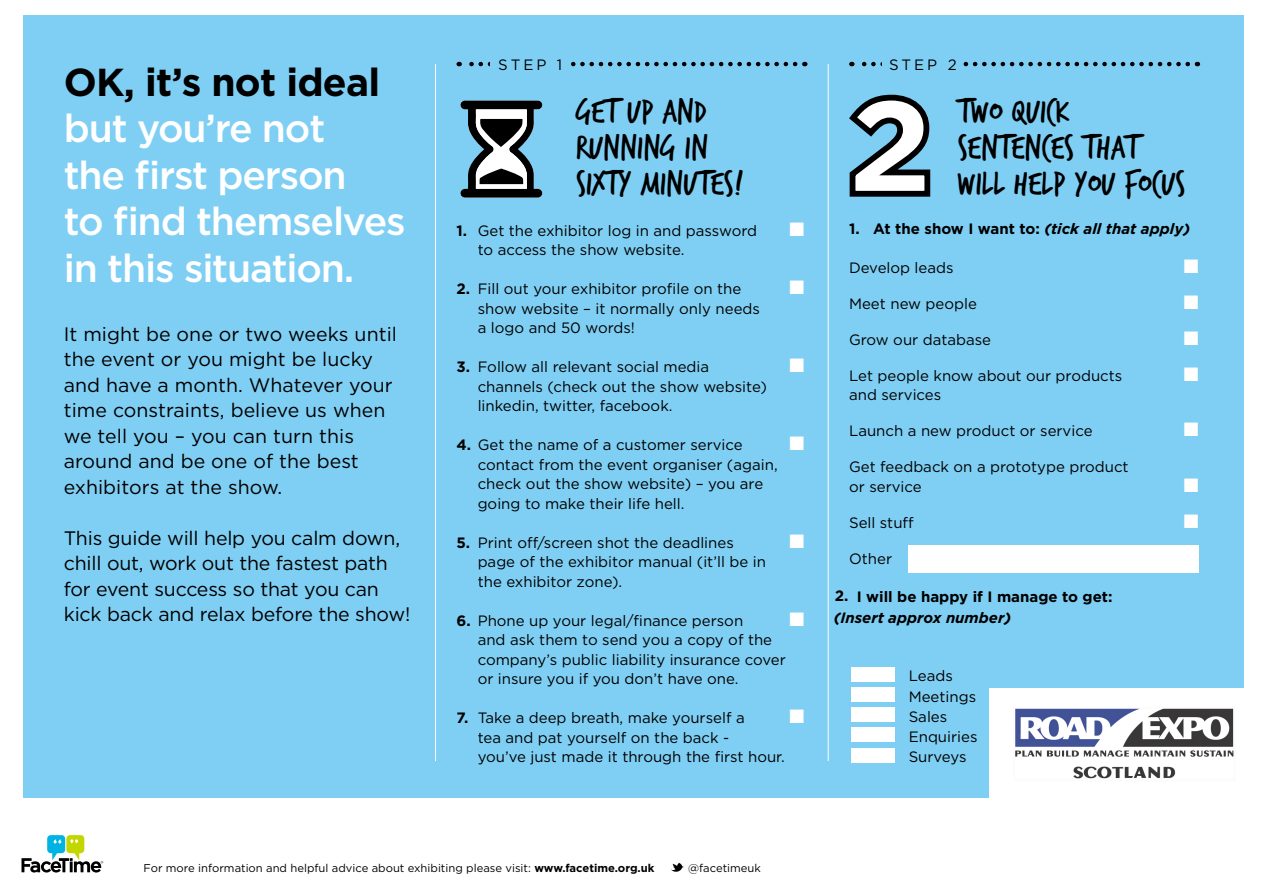
<style>
.page{position:relative;width:1263px;height:893px;background:#fff}
.page>*{position:absolute;margin:0;border:0;box-sizing:border-box;transform-origin:0 0}
.t1{font:500 39px/46.5px "Gotham HTF";letter-spacing:-.03em;color:#fff}
.t2{font:36px/36px "Trash Hand";color:#000}
.t3{font:19.5px/25.5px "Gotham HTF";letter-spacing:-.01em;color:#000}
.t4{font:19.5px "Zapf Dingbats ITC";color:#fff}
.t5{font:15px/19.5px "Gotham HTF";color:#000}
.t6{font:700 15px/20.7px "Gotham HTF";color:#000}
.t7{font:11.25px "Gotham HTF";color:#000}
.s1{font-weight:700;color:#000}
.s2{font-weight:700}
.s3{font-style:italic}
.s4{color:#fff}
</style>
<div class="page">
<svg style="left:22px;top:835px;width:81px;height:37px"></svg>
<svg style="left:671px;top:863px;width:13px;height:9px"></svg>
<div style="left:24px;top:15px;width:1220px;height:783px;background:#7fcff4"></div>
<div style="left:909px;top:545px;width:290px;height:28px;background:#fff"></div>
<svg style="left:459px;top:62px;width:336px;height:4px"></svg>
<svg style="left:851px;top:62px;width:337px;height:4px"></svg>
<div style="left:490px;top:50px;width:81px;height:28px;background:#7fcff4"></div>
<div style="left:882px;top:50px;width:81px;height:28px;background:#7fcff4"></div>
<hr style="left:828px;top:64px;width:1px;height:697px;background:#fff">
<hr style="left:435px;top:64px;width:1px;height:697px;background:#fff">
<svg style="left:460px;top:101px;width:83px;height:97px"></svg>
<svg style="left:849px;top:94px;width:82px;height:103px"></svg>
<img style="left:989px;top:688px;width:255px;height:110px">
<p class="t1" style="left:64px;top:58px;width:343px"><span class="s1">OK, it’s not ideal </span>but you’re not<br>the first person<br>to find themselves in this situation.</p>
<p class="t3" style="left:64px;top:321px;width:335px">It might be one or two weeks until the event or you might be lucky and have a month. Whatever your time constraints, believe us when we tell you – you can turn this around and be one of the best exhibitors at the show.</p>
<p class="t3" style="left:64px;top:525px;width:348px">This guide will help you calm down, chill out, work out the fastest path for event success so that you can kick back and relax before the show!</p>
<p class="t5" style="left:498px;top:55px;width:66px">STEP 1</p>
<p class="t5" style="left:889px;top:55px;width:69px">STEP 2</p>
<p class="t2" style="left:576px;top:95px;width:169px">GET UP AND<br>RUNNING IN<br>SIXTY MINUTES!</p>
<p class="t2" style="left:958px;top:95px;width:229px">TWO QUICK<br>SENTENCES THAT<br>WILL HELP YOU FOCUS</p>
<p class="t5" style="left:456px;top:221px;width:302px"><span class="s2">1.</span> Get the exhibitor log in and password</p>
<p class="t4" style="left:790px;top:220px;width:16px">■</p>
<p class="t5" style="left:478px;top:240px;width:208px">to access the show website.</p>
<p class="t5" style="left:456px;top:279px;width:286px"><span class="s2">2.</span> Fill out your exhibitor profile on the</p>
<p class="t4" style="left:790px;top:279px;width:16px">■</p>
<p class="t5" style="left:478px;top:299px;width:284px">show website – it normally only needs a logo and 50 words!</p>
<p class="t5" style="left:456px;top:357px;width:254px"><span class="s2">3.</span> Follow all relevant social media</p>
<p class="t4" style="left:790px;top:357px;width:16px">■</p>
<p class="t5" style="left:478px;top:377px;width:291px">channels (check out the show website) linkedin, twitter, facebook.</p>
<p class="t5" style="left:456px;top:435px;width:288px"><span class="s2">4.</span> Get the name of a customer service</p>
<p class="t4" style="left:790px;top:435px;width:16px">■</p>
<p class="t5" style="left:478px;top:455px;width:301px">contact from the event organiser (again, check out the show website) – you are going to make their life hell.</p>
<p class="t5" style="left:456px;top:533px;width:279px"><span class="s2">5.</span> Print off/screen shot the deadlines</p>
<p class="t4" style="left:790px;top:532px;width:16px">■</p>
<p class="t5" style="left:478px;top:552px;width:290px">page of the exhibitor manual (it’ll be in the exhibitor zone).</p>
<p class="t5" style="left:456px;top:611px;width:288px"><span class="s2">6.</span> Phone up your legal/finance person</p>
<p class="t4" style="left:790px;top:610px;width:16px">■</p>
<p class="t5" style="left:478px;top:630px;width:310px">and ask them to send you a copy of the company’s public liability insurance cover or insure you if you don’t have one.</p>
<p class="t5" style="left:456px;top:708px;width:290px"><span class="s2">7.</span> Take a deep breath, make yourself a</p>
<p class="t4" style="left:790px;top:708px;width:16px">■</p>
<p class="t5" style="left:478px;top:728px;width:308px">tea and pat yourself on the back -<br>you’ve just made it through the first hour.</p>
<p class="t6" style="left:849px;top:218px;width:342px">1. At the show I want to: <span class="s3">(tick all that apply)</span></p>
<p class="t5" style="left:849px;top:257px;width:106px">Develop leads</p>
<p class="t4" style="left:1184px;top:257px;width:16px">■</p>
<p class="t5" style="left:849px;top:293px;width:129px">Meet new people</p>
<p class="t4" style="left:1184px;top:293px;width:16px">■</p>
<p class="t5" style="left:849px;top:329px;width:144px">Grow our database</p>
<p class="t4" style="left:1184px;top:329px;width:16px">■</p>
<p class="t5" style="left:849px;top:365px;width:275px">Let people know about our products</p>
<p class="t4" style="left:1184px;top:365px;width:16px">■</p>
<p class="t5" style="left:849px;top:385px;width:94px">and services</p>
<p class="t5" style="left:849px;top:421px;width:245px">Launch a new product or service</p>
<p class="t4" style="left:1184px;top:420px;width:16px">■</p>
<p class="t5" style="left:849px;top:457px;width:281px">Get feedback on a prototype product</p>
<p class="t5" style="left:849px;top:476px;width:74px">or service</p>
<p class="t4" style="left:1184px;top:476px;width:16px">■</p>
<p class="t5" style="left:849px;top:512px;width:66px">Sell stuff</p>
<p class="t4" style="left:1184px;top:512px;width:16px">■</p>
<p class="t5" style="left:849px;top:548px;width:45px">Other</p>
<p class="t6" style="left:834px;top:586px;width:280px">2. I will be happy if I manage to get: <span class="s3">(Insert approx number)</span></p>
<p class="t5" style="left:849px;top:666px;width:105px"><span class="s4">■</span> Leads</p>
<p class="t5" style="left:849px;top:686px;width:129px"><span class="s4">■</span> Meetings</p>
<p class="t5" style="left:849px;top:707px;width:100px"><span class="s4">■</span> Sales</p>
<p class="t5" style="left:849px;top:727px;width:130px"><span class="s4">■</span> Enquiries</p>
<p class="t5" style="left:849px;top:747px;width:119px"><span class="s4">■</span> Surveys</p>
<p class="t7" style="left:144px;top:861px;width:512px">For more information and helpful advice about exhibiting please visit: <span class="s2">www.facetime.org.uk</span></p>
<p class="t7" style="left:688px;top:861px;width:74px">@facetimeuk</p>
</div>
